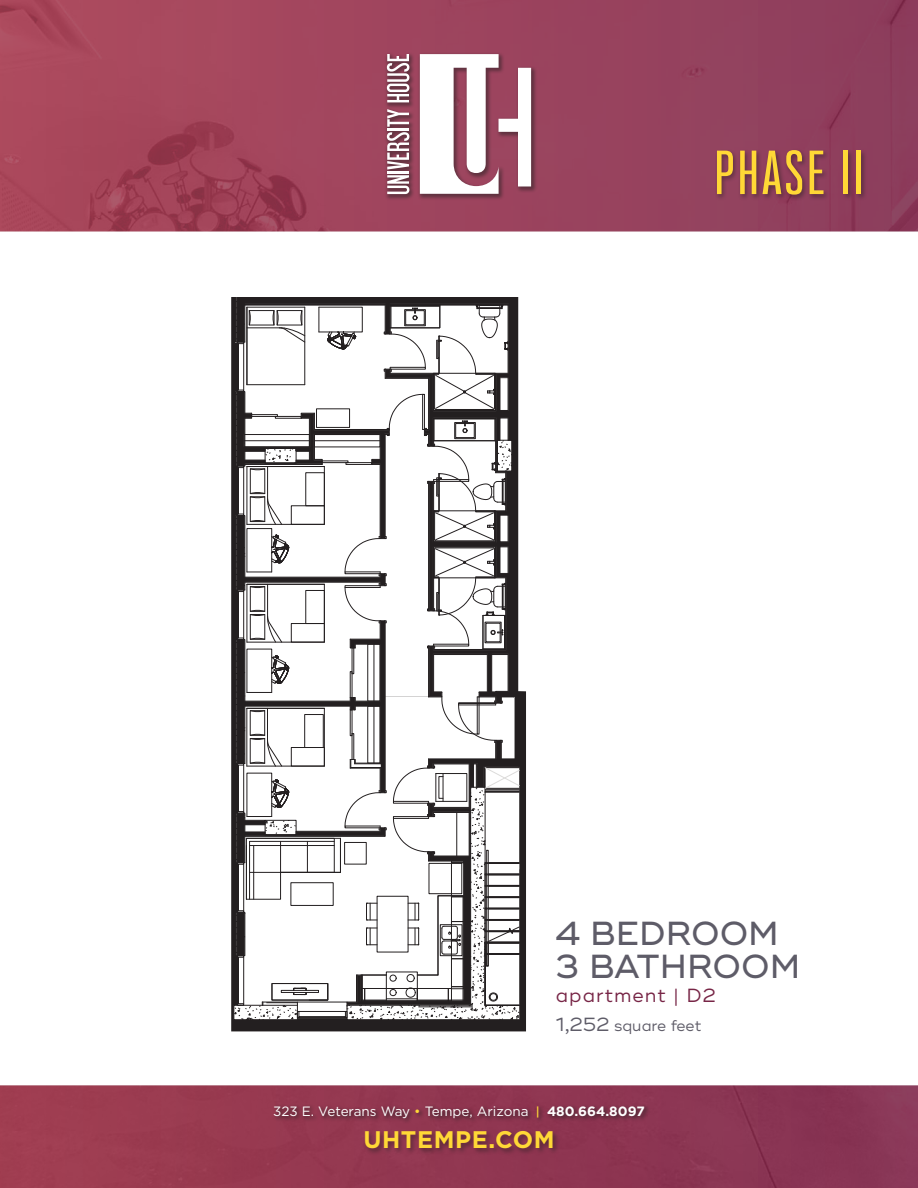
<style>
.page{position:relative;width:918px;height:1188px;background:#fff}
.page>*{position:absolute;margin:0;border:0;box-sizing:border-box;transform-origin:0 0}
.t1{font:500 54.45px "Bw Stretch";letter-spacing:.05em;color:#ffd836}
.t2{font:500 33.3px/33px "Ridley Grotesk";color:#5e5c68}
.t3{font:700 24px "Gotham";letter-spacing:.025em;color:#ffd836}
.t4{font:19.05px "Ridley Grotesk";letter-spacing:.05em;color:#772546}
.t5{font:15.15px "Ridley Grotesk";color:#5e5c68}
.t6{font:13.5px "Gotham";color:#fff}
.s1{font-size:19.05px}
.s2{color:#ffd836}
.s3{font-weight:500;font-size:12px;color:#ffd836}
.s4{font-weight:700}
</style>
<div class="page">
<img style="left:0;top:0;width:918px;height:1188px">
<div style="left:272px;top:1104px;width:379px;height:20px;background:#231f20;opacity:.5"></div>
<div style="left:363px;top:1129px;width:196px;height:27px;background:#231f20;opacity:.5"></div>
<div style="left:715px;top:148px;width:152px;height:53px;background:#231f20;opacity:.5"></div>
<div style="left:384px;top:52px;width:154px;height:149px;background:#231f20;opacity:.5"></div>
<svg style="left:387px;top:109px;width:22px;height:85px"></svg>
<svg style="left:387px;top:54px;width:22px;height:48px"></svg>
<svg style="left:420px;top:54px;width:111px;height:140px"></svg>
<svg style="left:231px;top:297px;width:295px;height:734px;fill:#231f20"></svg>
<svg style="left:234px;top:297px;width:286px;height:723px"></svg>
<div style="left:247px;top:773px;width:25px;height:44px;border:1px solid #231f20"></div>
<h1 class="t1" style="left:714px;top:138px;width:151px">PHASE II</h1>
<h2 class="t2" style="left:556px;top:918px;width:246px">4 BEDROOM<br>3 BATHROOM</h2>
<h3 class="t4" style="left:556px;top:984px;width:161px">apartment | D2</h3>
<p class="t5" style="left:556px;top:1017px;width:147px"><span class="s1">1,252</span> square feet</p>
<p class="t6" style="left:273px;top:1102px;width:373px">323 E. Veterans Way <span class="s2">•</span> Tempe, Arizona <span class="s3">|</span> <span class="s4">480.664.8097</span></p>
<h3 class="t3" style="left:363px;top:1124px;width:193px">UHTEMPE.COM</h3>
</div>
